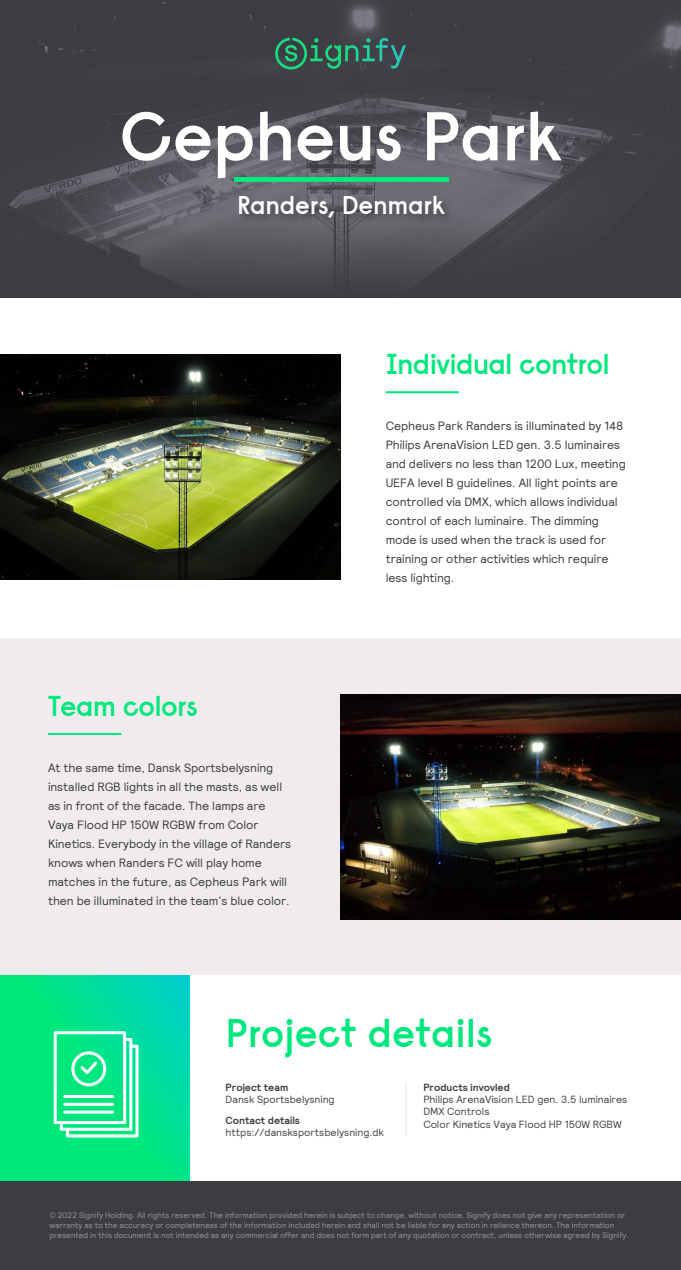
<style>
.page{position:relative;width:681px;height:1270px;background:#fff}
.page>*{position:absolute;margin:0;border:0;box-sizing:border-box;transform-origin:0 0}
.t1{font:600 68.8px "Signify Raisonne";letter-spacing:-.01em;color:#fff}
.t2{font:600 39.1px "Signify Raisonne";color:#00e87d}
.t3{font:600 28px "Signify Raisonne";letter-spacing:-.025em;color:#00e87d}
.t4{font:600 25px "Signify Raisonne";letter-spacing:-.01em;color:#fff}
.t5{font:12px/19px "Signify Relative";letter-spacing:-.005em;color:#3c3c42}
.t6{font:10.4px/12.4px "Signify Relative";color:#474043}
.t7{font:700 10.4px "Signify Relative";color:#474043}
.t8{font:8px/10px "Signify Relative";letter-spacing:-.005em;color:#969696}
</style>
<div class="page">
<div style="left:0;top:638px;width:680px;height:338px;background:#f0eced"></div>
<img style="left:340px;top:695px;width:340px;height:225px">
<svg style="left:0;top:976px;width:189px;height:206px;background:#00e18c"></svg>
<div style="left:54px;top:1031px;width:72px;height:93px;border:3px solid #fff"></div>
<svg style="left:58px;top:1036px;width:82px;height:103px"></svg>
<hr style="left:65px;top:1095px;width:48px;height:3px;background:#fff">
<hr style="left:65px;top:1103px;width:48px;height:3px;background:#fff">
<hr style="left:65px;top:1111px;width:48px;height:3px;background:#fff">
<hr style="left:405px;top:1083px;width:1px;height:53px;background:#969696">
<hr style="left:48px;top:733px;width:73px;height:2px;background:#00e87d">
<img style="left:0;top:0;width:680px;height:216px">
<svg style="left:0;top:216px;width:680px;height:82px;background:#46464b"></svg>
<img style="left:232px;top:188px;width:226px;height:46px">
<hr style="left:235px;top:178px;width:213px;height:4px;background:#00e87d">
<img style="left:0;top:355px;width:340px;height:225px">
<hr style="left:385px;top:391px;width:74px;height:2px;background:#00e87d">
<svg style="left:275px;top:38px;width:128px;height:31px;background:#366657"></svg>
<div style="left:0;top:1182px;width:680px;height:88px;background:#3c3c42"></div>
<h1 class="t1" style="left:119px;top:92px;width:444px">Cepheus Park</h1>
<h3 class="t4" style="left:237px;top:190px;width:209px">Randers, Denmark</h3>
<h3 class="t3" style="left:385px;top:347px;width:225px">Individual control</h3>
<h3 class="t3" style="left:48px;top:688px;width:151px">Team colors</h3>
<p class="t5" style="left:48px;top:757px;width:245px">At the same time, Dansk Sportsbelysning installed RGB lights in all the masts, as well as in front of the facade. The lamps are Vaya Flood HP 150W RGBW from Color Kinetics. Everybody in the village of Randers knows when Randers FC will play home matches in the future, as Cepheus Park will then be illuminated in the team’s blue color.</p>
<p class="t5" style="left:385px;top:416px;width:241px">Cepheus Park Randers is illuminated by 148<br>Philips ArenaVision LED gen. 3.5 luminaires and delivers no less than 1200 Lux, meeting UEFA level B guidelines. All light points are controlled via DMX, which allows individual control of each luminaire. The dimming mode is used when the track is used for training or other activities which require less lighting.</p>
<h2 class="t2" style="left:225px;top:1008px;width:268px">Project details</h2>
<p class="t7" style="left:225px;top:1080px;width:64px">Project team</p>
<p class="t6" style="left:225px;top:1093px;width:110px">Dansk Sportsbelysning</p>
<p class="t7" style="left:225px;top:1113px;width:76px">Contact details</p>
<p class="t6" style="left:225px;top:1126px;width:160px">https://dansksportsbelysning.dk</p>
<p class="t7" style="left:423px;top:1080px;width:88px">Products invovled</p>
<p class="t6" style="left:423px;top:1093px;width:205px">Philips ArenaVision LED gen. 3.5 luminaires<br>DMX Controls<br>Color Kinetics Vaya Flood HP 150W RGBW</p>
<p class="t8" style="left:49px;top:1210px;width:580px">© 2022 Signify Holding. All rights reserved. The information provided herein is subject to change, without notice. Signify does not give any representation or warranty as to the accuracy or completeness of the information included herein and shall not be liable for any action in reliance thereon. The information presented in this document is not intended as any commercial offer and does not form part of any quotation or contract, unless otherwise agreed by Signify.</p>
</div>
